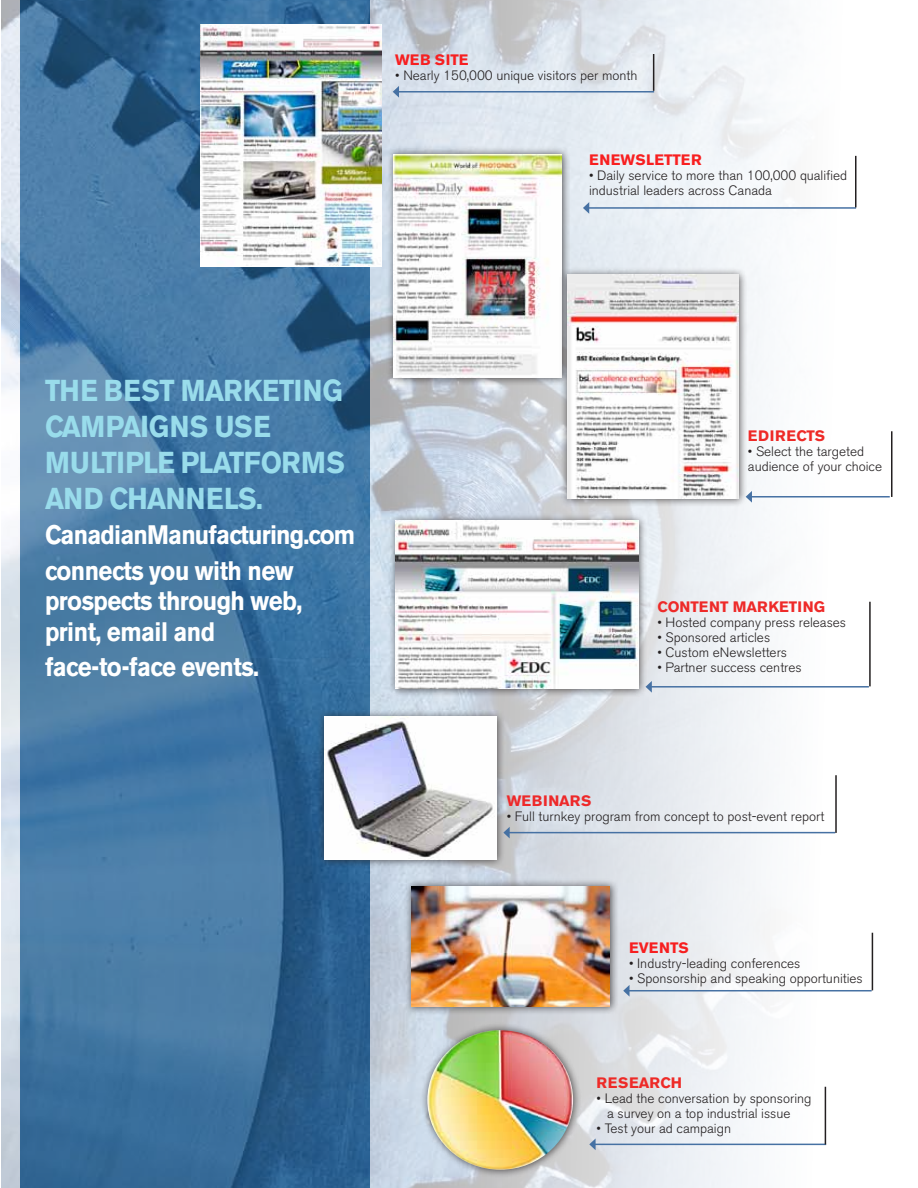
<style>
.page{position:relative;width:918px;height:1188px;background:#fff}
.page>*{position:absolute;margin:0;border:0;box-sizing:border-box;transform-origin:0 0}
.t1{font:700 30px/36px "Akzidenz Grotesk BE";letter-spacing:.02em;color:#99dceb;scale:.9 1}
.t2{font:700 26.55px/36px "Akzidenz Grotesk BE";letter-spacing:-.02em;color:#fff;scale:.9 1}
.t3{font:700 15px "Akzidenz Grotesk BE";letter-spacing:.06em;color:#ee2a29}
.t4{font:700 15px "Akzidenz Grotesk BE";letter-spacing:.085em;color:#ee2a27}
.t5{font:700 15px "Akzidenz Grotesk BE";color:#f71f20}
.t6{font:700 15px "Akzidenz Grotesk BE";color:#f81f20}
.t7{font:700 15px "Akzidenz Grotesk BE";color:#ee292a}
.t8{font:300 13.5px/15px "Akzidenz Grotesk BE";color:#231f20}
</style>
<div class="page">
<img style="left:2px;top:0;width:891px;height:1188px">
<img style="left:200px;top:25px;width:182px;height:242px">
<div style="left:386px;top:147px;width:185px;height:240px;background:#231f20;opacity:.75"></div>
<img style="left:394px;top:154px;width:168px;height:224px">
<div style="left:317px;top:709px;width:188px;height:159px;background:#231f20;opacity:.75"></div>
<img style="left:324px;top:717px;width:172px;height:142px">
<hr style="left:398px;top:91px;width:256px;height:2px;background:#4671a3">
<svg style="left:393px;top:86px;width:6px;height:12px"></svg>
<hr style="left:589px;top:207px;width:267px;height:2px;background:#4671a3">
<svg style="left:583px;top:202px;width:6px;height:12px"></svg>
<div style="left:404px;top:879px;width:215px;height:136px;background:#231f20;opacity:.75"></div>
<img style="left:411px;top:886px;width:199px;height:120px">
<hr style="left:629px;top:990px;width:243px;height:1px;background:#4671a3">
<svg style="left:623px;top:985px;width:7px;height:12px"></svg>
<hr style="left:872px;top:933px;width:1px;height:57px;background:#231f20">
<hr style="left:509px;top:832px;width:326px;height:1px;background:#4671a3">
<svg style="left:503px;top:827px;width:7px;height:11px"></svg>
<hr style="left:835px;top:775px;width:2px;height:58px;background:#231f20">
<div style="left:388px;top:513px;width:259px;height:185px;background:#231f20;opacity:.75"></div>
<img style="left:395px;top:520px;width:243px;height:169px">
<hr style="left:651px;top:686px;width:218px;height:2px;background:#4671a3">
<svg style="left:646px;top:681px;width:6px;height:12px"></svg>
<hr style="left:869px;top:602px;width:2px;height:84px;background:#231f20">
<div style="left:560px;top:267px;width:187px;height:241px;background:#231f20;opacity:.75"></div>
<img style="left:567px;top:275px;width:172px;height:224px">
<hr style="left:751px;top:496px;width:139px;height:2px;background:#4671a3">
<svg style="left:746px;top:491px;width:6px;height:12px"></svg>
<hr style="left:891px;top:431px;width:1px;height:66px;background:#231f20">
<hr style="left:855px;top:156px;width:1px;height:51px;background:#231f20">
<hr style="left:653px;top:54px;width:1px;height:37px;background:#231f20">
<div style="left:420px;top:1023px;width:162px;height:156px;background:#231f20;opacity:.75"></div>
<img style="left:427px;top:1030px;width:146px;height:140px">
<hr style="left:595px;top:1144px;width:231px;height:1px;background:#4671a3">
<svg style="left:589px;top:1138px;width:7px;height:12px"></svg>
<hr style="left:825px;top:1087px;width:1px;height:57px;background:#231f20">
<p class="t5" style="left:395px;top:51px;width:75px">WEB SITE</p>
<p class="t8" style="left:395px;top:68px;width:244px">• Nearly 150,000 unique visitors per month</p>
<p class="t6" style="left:589px;top:151px;width:114px">EN EWSLETTER</p>
<p class="t8" style="left:589px;top:168px;width:260px">• Daily service to more than 100,000 qualified industrial leaders across Canada</p>
<h1 class="t1" style="left:45px;top:372px;width:335px">THE BEST MARKETING<br>CAMPAIGNS USE<br>MULTIPLE PLATFORMS<br>AND CHANNELS.</h1>
<h2 class="t2" style="left:45px;top:518px;width:346px">CANADIANMANUFACTURING.COM<br>CONNECTS YOU WITH NEW</h2>
<h2 class="t2" style="left:45px;top:587px;width:288px;line-height:30px">PROSPECTS THROUGH WEB,<br>PRINT, EMAIL AND</h2>
<h2 class="t2" style="left:45px;top:650px;width:240px">FACE-TO-FACE EVENTS.</h2>
<p class="t4" style="left:748px;top:428px;width:79px">EDIRECTS</p>
<p class="t8" style="left:748px;top:445px;width:136px">• Select the targeted audience of your choice</p>
<p class="t3" style="left:657px;top:598px;width:169px">CONTENT MARKETING</p>
<p class="t8" style="left:657px;top:615px;width:190px">• Hosted company press releases</p>
<p class="t8" style="left:657px;top:630px;width:114px">• Sponsored articles</p>
<p class="t8" style="left:657px;top:645px;width:131px">• Custom eNewsletters</p>
<p class="t8" style="left:657px;top:660px;width:146px">• Partner success centres</p>
<p class="t7" style="left:507px;top:792px;width:86px">WEBINARS</p>
<p class="t8" style="left:507px;top:809px;width:319px">• Full turnkey program from concept to post-event report</p>
<p class="t5" style="left:629px;top:939px;width:61px">EVENTS</p>
<p class="t8" style="left:629px;top:956px;width:173px">• Industry-leading conferences</p>
<p class="t8" style="left:629px;top:971px;width:235px">• Sponsorship and speaking opportunities</p>
<p class="t4" style="left:597px;top:1074px;width:87px">RESEARCH</p>
<p class="t8" style="left:607px;top:1091px;width:206px;text-indent:-11px">• Lead the conversation by sponsoring a survey on a top industrial issue</p>
<p class="t8" style="left:597px;top:1121px;width:136px">• Test your ad campaign</p>
</div>
